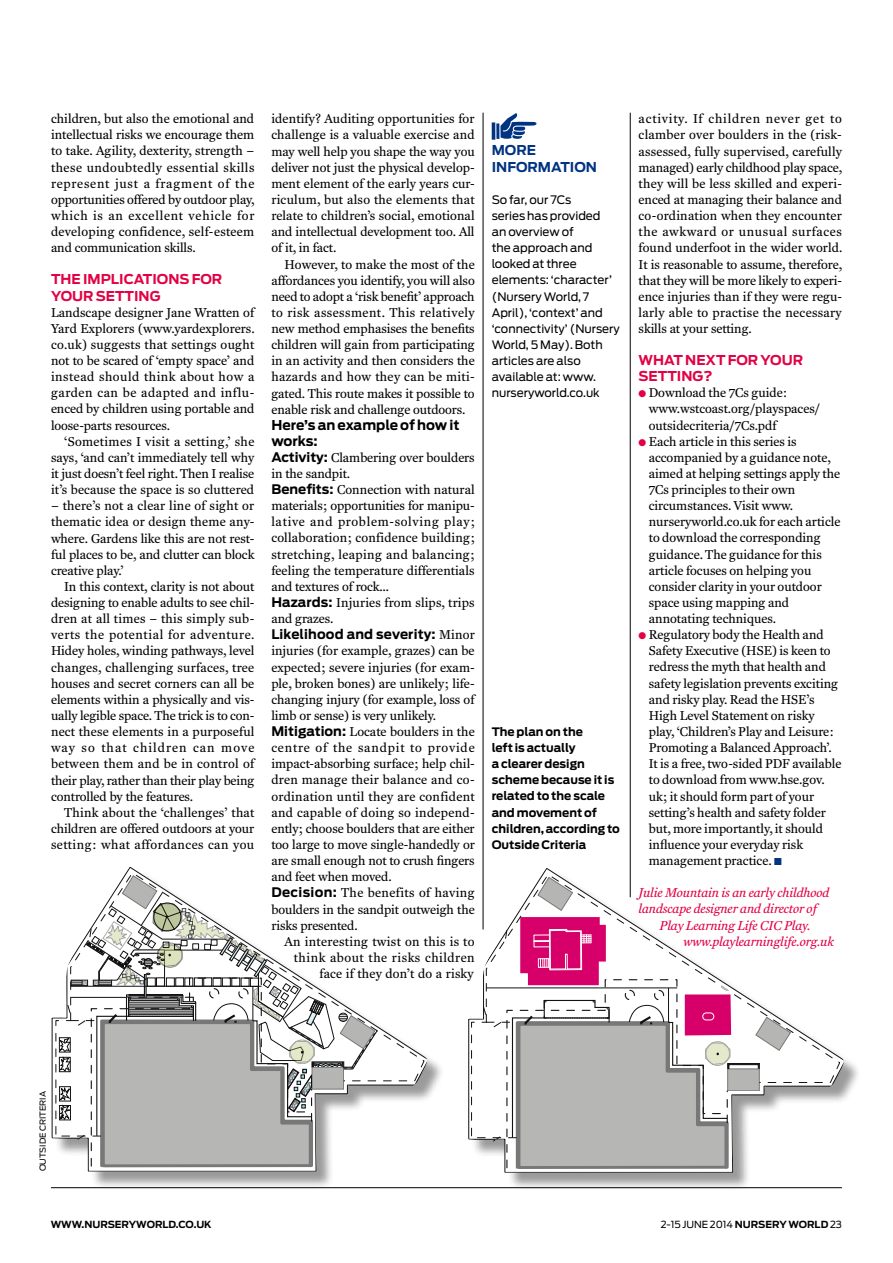
<style>
.page{position:relative;width:893px;height:1263px;background:#fff}
.page>*{position:absolute;margin:0;border:0;box-sizing:border-box;transform-origin:0 0}
.t1{font:700 13.5px/16px "Antenna";color:#e30045}
.t2{font:700 13.5px/16px "Antenna";color:#000}
.t3{font:700 13.5px/16px "Antenna";color:#003382}
.t4{font:13.2px/16.2px "Fenway";color:#000;text-align:justify}
.t5{font:italic 13.2px "Fenway";color:#e30045}
.t6{font:13.2px/16.2px "Fenway";letter-spacing:.025em;color:#000;text-align:right}
.t7{font:700 13.2px "Antenna";letter-spacing:.01em;color:#000}
.t8{font:11.7px/16px "Antenna";color:#000}
.t9{font:700 11.7px/16px "Antenna";color:#000}
.t10{font:9.75px "Antenna";color:#000}
.t11{font:700 9.75px "Antenna";color:#000}
.t12{font:8.25px "Antenna";color:#000}
.s1{font-family:"Antenna";font-weight:700}
.s2{font-family:"Fenway";font-weight:400}
.s3{color:#e30045}
.s4{color:#003382}
.s5{font-weight:700}
</style>
<div class="page">
<hr style="left:51px;top:1187px;width:791px;height:1px;background:#000">
<hr style="left:630px;top:113px;width:1px;height:784px;background:#000">
<hr style="left:483px;top:113px;width:1px;height:816px;background:#000">
<svg style="left:492px;top:113px;width:45px;height:27px"></svg>
<div style="left:54px;top:869px;width:808px;height:321px;background:#000;opacity:.4"></div>
<svg style="left:468px;top:867px;width:378px;height:306px"></svg>
<svg style="left:52px;top:867px;width:377px;height:305px"></svg>
<svg style="left:70px;top:872px;width:355px;height:210px"></svg>
<svg style="left:55px;top:875px;width:324px;height:292px"></svg>
<svg style="left:485px;top:873px;width:356px;height:210px"></svg>
<svg style="left:471px;top:917px;width:320px;height:252px"></svg>
<p class="t4" style="left:51px;top:111px;width:205px">children, but also the emotional and intellectual risks we encourage them to take. Agility, dexterity, strength – these undoubtedly essential skills represent just a fragment of the opportunities offered by outdoor play, which is an excellent vehicle for developing confidence, self-esteem and communication skills.</p>
<p class="t1" style="left:51px;top:272px;width:59px">THE IMPLIC</p>
<p class="t1" style="left:134px;top:272px;width:29px">ATIONS</p>
<p class="t1" style="left:192px;top:272px;width:21px">FOR</p>
<p class="t1" style="left:51px;top:288px;width:12px">YOUR</p>
<p class="t1" style="left:96px;top:288px;width:48px">SETTING</p>
<p class="t4" style="left:51px;top:304px;width:205px">Landscape designer Jane Wratten of Yard Explorers (www.yardexplorers. co.uk) suggests that settings ought not to be scared of ‘empty space’ and instead should think about how a garden can be adapted and influ&shy;enced by children using portable and loose-parts resources.</p>
<p class="t4" style="left:51px;top:433px;width:205px;text-indent:13px">‘Sometimes I visit a setting,’ she says, ‘and can’t immediately tell why it just doesn’t feel right. Then I realise it’s because the space is so cluttered</p>
<p class="t4" style="left:51px;top:498px;width:205px">– there’s not a clear line of sight or thematic idea or design theme any&shy;where. Gardens like this are not rest&shy;ful places to be, and clutter can block creative play.’</p>
<p class="t4" style="left:51px;top:578px;width:205px;text-indent:13px">In this context, clarity is not about designing to enable adults to see chil&shy;dren at all times – this simply sub&shy;verts the potential for adventure.<br>Hidey holes, winding pathways, level changes, challenging surfaces, tree houses and secret corners can all be elements within a physically and vis&shy;ually legible space. The trick is to con&shy;nect these elements in a purposeful way so that children can move between them and be in control of their play, rather than their play being controlled by the features.</p>
<p class="t4" style="left:51px;top:804px;width:205px;text-indent:13px">Think about the ‘challenges’ that children are offered outdoors at your setting: what affordances can you</p>
<p class="t4" style="left:271px;top:111px;width:205px">identify? Auditing opportunities for challenge is a valuable exercise and may well help you shape the way you deliver not just the physical develop&shy;ment element of the early years cur&shy;riculum, but also the elements that relate to children’s social, emotional and intellectual development too. All of it, in fact.</p>
<p class="t4" style="left:271px;top:256px;width:205px;text-indent:13px">However, to make the most of the affordances you identify, you will also need to adopt a ‘risk benefit’ approach to risk assessment. This relatively new method emphasises the benefits children will gain from participating in an activity and then considers the hazards and how they can be miti&shy;gated. This route makes it possible to enable risk and challenge outdoors.</p>
<p class="t2" style="left:271px;top:417px;width:190px">Here’s an example of how it works:</p>
<p class="t4" style="left:271px;top:449px;width:205px;text-align:left"><span class="s1">Activity:</span> Clambering over boulders in the sandpit.<br><span class="s1">Benefits:</span> Connection with natural materials; opportunities for manipu&shy;lative and problem-solving play; collaboration; confidence building; stretching, leaping and balancing; feeling the temperature differentials and textures of rock…<br><span class="s1">Hazards:</span> Injuries from slips, trips and grazes.</p>
<p class="t7" style="left:271px;top:627px;width:205px">Likelihood and severity: <span class="s2">Minor</span></p>
<p class="t4" style="left:271px;top:643px;width:205px;text-align:left">injuries (for example, grazes) can be expected; severe injuries (for exam&shy;ple, broken bones) are unlikely; life&shy;changing injury (for example, loss of limb or sense) is very unlikely.<br><span class="s1">Mitigation:</span> Locate boulders in the centre of the sandpit to provide impact-absorbing surface; help chil&shy;dren manage their balance and co&shy;ordination until they are confident and capable of doing so independ&shy;ently; choose boulders that are either too large to move single-handedly or are small enough not to crush fingers and feet when moved.<br><span class="s1">Decision:</span> The benefits of having boulders in the sandpit outweigh the risks presented.</p>
<p class="t6" style="left:284px;top:933px;width:192px">An interesting twist on this is to think about the risks children face if they don’t do a risky</p>
<p class="t3" style="left:492px;top:143px;width:88px">MORE<br>IN FOR MATION</p>
<p class="t8" style="left:492px;top:192px;width:130px">So far, our 7Cs<br>series has provided<br>an overview of<br>the approach and looked at three elements: ‘character’ (N ursery World, 7<br>April), ‘context’ and ‘connectivity’ (N ursery<br>World, 5 May). Both articles are also available at: www. nurseryworld.co.uk</p>
<p class="t9" style="left:492px;top:724px;width:130px">The plan on the<br>left is actually<br>a clearer design scheme because it is related to the scale and movement of children, according to<br>Outside Criteria</p>
<p class="t4" style="left:639px;top:111px;width:205px">activity. If children never get to clamber over boulders in the (risk&shy;assessed, fully supervised, carefully managed) early childhood play space, they will be less skilled and experi&shy;enced at managing their balance and co-ordination when they encounter the awkward or unusual surfaces found underfoot in the wider world.<br>It is reasonable to assume, therefore, that they will be more likely to experi&shy;ence injuries than if they were regu&shy;larly able to practise the necessary skills at your setting.</p>
<p class="t1" style="left:639px;top:352px;width:134px">WHAT NEXT FOR YOUR<br>SETTING</p>
<p class="t1" style="left:703px;top:368px;width:11px">?</p>
<p class="t4" style="left:649px;top:385px;width:173px;text-align:left;text-indent:-10px"><span class="s3">●</span> Download the 7Cs guide: www.wstcoast.org/playspaces/ outsidecriteria/7Cs.pdf</p>
<p class="t4" style="left:649px;top:433px;width:193px;text-align:left;text-indent:-10px"><span class="s3">●</span> Each article in this series is accompanied by a guidance note, aimed at helping settings apply the<br>7Cs principles to their own circumstances. Visit www. nurseryworld.co.uk for each article to download the corresponding guidance. The guidance for this article focuses on helping you consider clarity in your outdoor space using mapping and annotating techniques.</p>
<p class="t4" style="left:649px;top:627px;width:194px;text-align:left;text-indent:-10px"><span class="s3">●</span> Regulatory body the Health and<br>Safety Executive (HSE) is keen to redress the myth that health and safety legislation prevents exciting and risky play. Read the HSE’s<br>High Level Statement on risky play, ‘Children’s Play and Leisure:<br>Promoting a Balanced Approach’.<br>It is a free, two-sided PDF available to download from www.hse.gov. uk; it should form part of your setting’s health and safety folder but, more importantly, it should influence your everyday risk management practice. <span class="s4">■</span></p>
<p class="t5" style="left:639px;top:885px;width:192px">Julie Mountain is an early childhood</p>
<p class="t5" style="left:639px;top:901px;width:179px">landscape designer and director of</p>
<p class="t5" style="left:660px;top:917px;width:152px">Play Learning Life CIC Play.</p>
<p class="t5" style="left:684px;top:933px;width:152px">www.playlearninglife.org.uk</p>
<p class="t12" style="left:38px;top:1171px;width:82px;rotate:-90deg">outside criteria</p>
<p class="t11" style="left:51px;top:1218px;width:162px">www.nurseryworld.co.uk</p>
<p class="t10" style="left:661px;top:1218px;width:183px">2-15 June 2014 <span class="s5">nursery world</span> 23</p>
</div>
